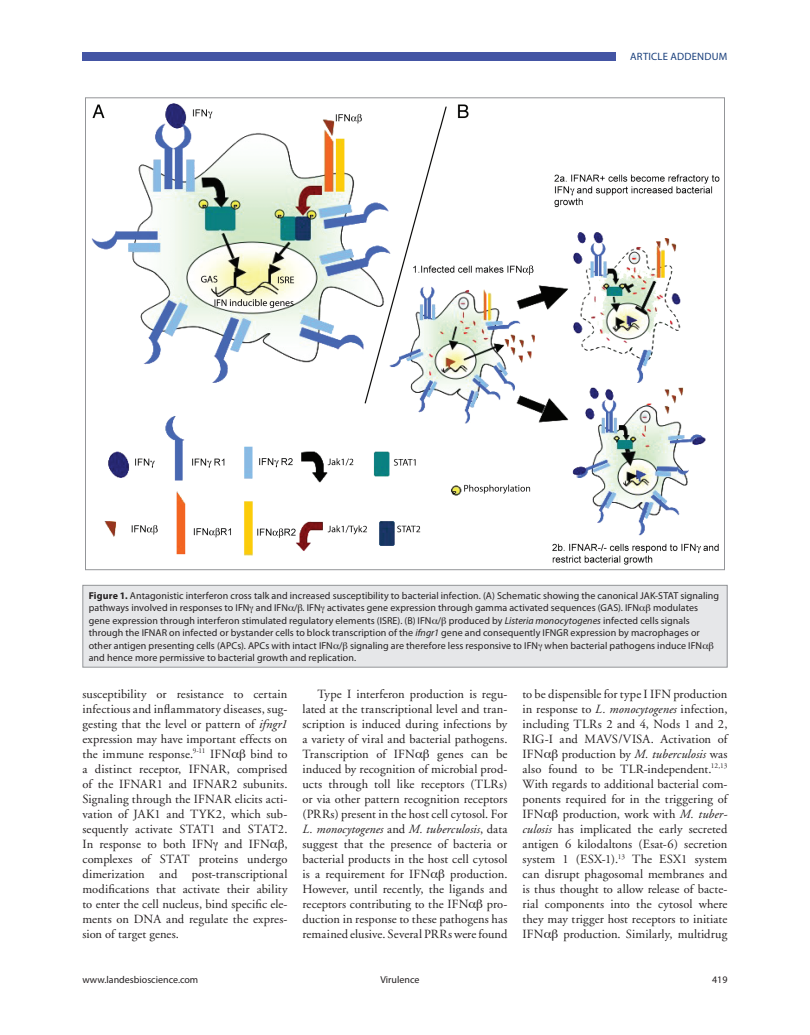
<style>
.page{position:relative;width:810px;height:1035px;background:#fff}
.page>*{position:absolute;margin:0;border:0;box-sizing:border-box;transform-origin:0 0}
.t1{font:12.5px/15px "Adobe Garamond";letter-spacing:.01em;color:#231f20;text-align:justify}
.t2{font:10.62px "Myriad Pro";color:#193f7c}
.t3{font:10px/12.5px "Myriad Pro";letter-spacing:.005em;color:#231f20}
.s1{font-weight:700}
.s2{font-style:italic}
</style>
<div class="page">
<div style="left:82px;top:53px;width:534px;height:8px;background:#4455a4"></div>
<div style="left:83px;top:585px;width:644px;height:82px;background:#e6e7e9"></div>
<div style="left:83px;top:585px;width:644px;height:83px;border:1px solid #939598"></div>
<img style="left:91px;top:103px;width:629px;height:462px">
<p class="t2" style="left:630px;top:50px;width:13px">Article</p>
<p class="t2" style="left:671px;top:50px;width:8px">addendum</p>
<p class="t3" style="left:89px;top:589px;width:632px"><span class="s1">Figure 1.</span> Antagonistic interferon cross talk and increased susceptibility to bacterial infection. (A) Schematic showing the canonical JAK-STAT signaling pathways involved in responses to IFN and IFN / . IFN activates gene expression through gamma activated sequences (GAS). IFN</p>
<p class="t3" style="left:89px;top:601px;width:615px;text-indent:564px">modulates gene expression through interferon stimulated regulatory elements (ISRE). (B) IFN / produced by <span class="s2">Listeria monocytogenes</span> infected cells signals through the IFNAR on infected or bystander cells to block transcription of the <span class="s2">ifngr1</span> gene and consequently IFNGR expression by macrophages or other antigen presenting cells (APCs). APCs with intact IFN / signaling are therefore less responsive to IFN when bacterial pathogens induce IFN and hence more permissive to bacterial growth and replication.</p>
<p class="t1" style="left:82px;top:686px;width:206px">susceptibility or resistance to certain infectious and inflammatory diseases, sug&shy;gesting that the level or pattern of <span class="s2">ifngr1 </span>expression may have important effects on the immune response.<sup>9-11</sup> IFN</p>
<p class="t1" style="left:82px;top:747px;width:207px;text-indent:168px">bind to a distinct receptor, IFNAR, comprised of the IFNAR1 and IFNAR2 subunits.<br>Signaling through the IFNAR elicits acti&shy;vation of JAK1 and TYK2, which sub&shy;sequently activate STAT1 and STAT2.<br>In response to both IFN and IFN , complexes of STAT proteins undergo dimerization and post-transcriptional modifications that activate their ability to enter the cell nucleus, bind specific ele&shy;ments on DNA and regulate the expres&shy;sion of target genes.</p>
<p class="t1" style="left:302px;top:686px;width:206px;text-indent:15px">Type I interferon production is regu&shy;lated at the transcriptional level and tran&shy;scription is induced during infections by a variety of viral and bacterial pathogens.<br>Transcription of IFN</p>
<p class="t1" style="left:302px;top:746px;width:207px;text-indent:135px">genes can be induced by recognition of microbial prod&shy;ucts through toll like receptors (TLRs) or via other pattern recognition receptors (PRRs) present in the host cell cytosol. For <span class="s2">L. monocytogenes</span> and <span class="s2">M. tuberculosis</span>, data suggest that the presence of bacteria or bacterial products in the host cell cytosol is a requirement for IFN</p>
<p class="t1" style="left:302px;top:866px;width:206px;text-indent:148px">production.<br>However, until recently, the ligands and receptors contributing to the IFN</p>
<p class="t1" style="left:302px;top:896px;width:207px;text-indent:184px">pro&shy;duction in response to these pathogens has remained elusive. Several PRRs were found</p>
<p class="t1" style="left:522px;top:686px;width:207px">to be dispensible for type I IFN production in response to <span class="s2">L. monocytogenes</span> infection, including TLRs 2 and 4, Nods 1 and 2, RIG-I and MAVS/VISA. Activation of IFN</p>
<p class="t1" style="left:522px;top:746px;width:207px;text-indent:39px">production by <span class="s2">M. tuberculosis</span> was also found to be TLR-independent.<sup>12,13<br></sup>With regards to additional bacterial com&shy;ponents required for in the triggering of IFN</p>
<p class="t1" style="left:522px;top:807px;width:207px;text-indent:40px">production, work with <span class="s2">M. tuber&shy;culosis</span> has implicated the early secreted antigen 6 kilodaltons (Esat-6) secretion system 1 (ESX-1).<sup>13</sup> The ESX1 system can disrupt phagosomal membranes and is thus thought to allow release of bacte&shy;rial components into the cytosol where they may trigger host receptors to initiate IFN</p>
<p class="t1" style="left:563px;top:927px;width:165px">production. Similarly, multidrug</p>
<p class="t3" style="left:82px;top:973px;width:117px">www.landesbioscience.com</p>
<p class="t3" style="left:381px;top:973px;width:40px">Virulence</p>
<p class="t3" style="left:712px;top:973px;width:17px">419</p>
</div>
